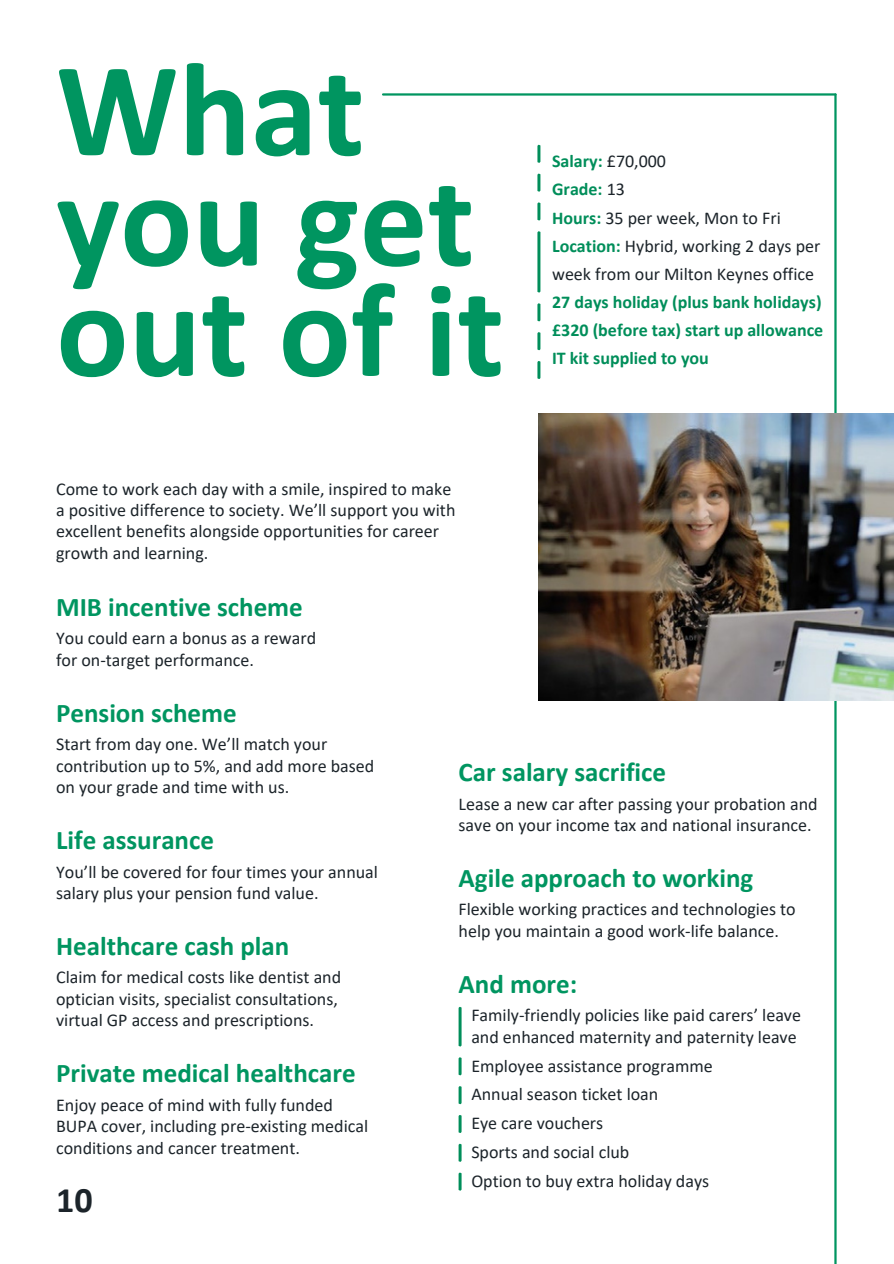
<style>
.page{position:relative;width:894px;height:1264px;background:#fff}
.page>*{position:absolute;margin:0;border:0;box-sizing:border-box;transform-origin:0 0}
.t1{font:700 135px/110.2px "Calibri";color:#009560}
.t2{font:700 36px "Calibri";color:#1c242a}
.t3{font:700 27px "Calibri";color:#009560}
.t4{font:18px/21.5px "Calibri";color:#1c242a}
.t5{font:700 18px/28.2px "Calibri";color:#008e5a;text-align:justify}
.s1{font-weight:700;color:#008e5a}
</style>
<div class="page">
<hr style="left:834px;top:94px;width:2px;height:1169px;background:#009560">
<hr style="left:383px;top:93px;width:452px;height:3px;background:#009560">
<img style="left:538px;top:414px;width:355px;height:287px">
<hr style="left:458px;top:1006px;width:3px;height:40px;background:#008e5a">
<hr style="left:458px;top:1057px;width:3px;height:18px;background:#008e5a">
<hr style="left:458px;top:1086px;width:3px;height:18px;background:#008e5a">
<hr style="left:458px;top:1114px;width:3px;height:18px;background:#008e5a">
<hr style="left:458px;top:1143px;width:3px;height:18px;background:#008e5a">
<hr style="left:458px;top:1172px;width:3px;height:18px;background:#008e5a">
<hr style="left:537px;top:145px;width:3px;height:18px;background:#008e5a">
<hr style="left:537px;top:174px;width:3px;height:18px;background:#008e5a">
<hr style="left:537px;top:202px;width:3px;height:18px;background:#008e5a">
<hr style="left:537px;top:231px;width:3px;height:61px;background:#008e5a">
<hr style="left:537px;top:303px;width:3px;height:18px;background:#008e5a">
<hr style="left:537px;top:332px;width:3px;height:18px;background:#008e5a">
<hr style="left:537px;top:361px;width:3px;height:18px;background:#008e5a">
<h1 class="t1" style="left:56px;top:66px;width:449px">What you get out of it</h1>
<p class="t4" style="left:56px;top:479px;width:401px">Come to work each day with a smile, inspired to make a positive difference to society. We’ll support you with excellent benefits alongside opportunities for career growth and learning.</p>
<h3 class="t3" style="left:56px;top:595px;width:248px">MIB incentive scheme</h3>
<p class="t4" style="left:56px;top:629px;width:261px">You could earn a bonus as a reward for on-target performance.</p>
<h3 class="t3" style="left:56px;top:701px;width:182px">Pension scheme</h3>
<p class="t4" style="left:552px;top:149px;width:270px;line-height:28.2px"><span class="s1">Salary:</span> £70,000<br><span class="s1">Grade:</span> 13<br><span class="s1">Hours:</span> 35 per week, Mon to Fri<br><span class="s1">Location:</span> Hybrid, working 2 days per week from our Milton Keynes office</p>
<p class="t5" style="left:552px;top:289px;width:272px">27 days holiday (plus bank holidays) £320 (before tax) start up allowance IT kit supplied to you</p>
<p class="t4" style="left:56px;top:735px;width:319px">Start from day one. We’ll match your contribution up to 5%, and add more based on your grade and time with us.</p>
<h3 class="t3" style="left:56px;top:828px;width:159px">Life assurance</h3>
<p class="t4" style="left:56px;top:862px;width:323px">You’ll be covered for four times your annual salary plus your pension fund value.</p>
<h3 class="t3" style="left:56px;top:934px;width:235px">Healthcare cash plan</h3>
<p class="t4" style="left:56px;top:968px;width:286px">Claim for medical costs like dentist and optician visits, specialist consultations, virtual GP access and prescriptions.</p>
<h3 class="t3" style="left:56px;top:1061px;width:301px">Private medical healthcare</h3>
<p class="t4" style="left:56px;top:1095px;width:313px">Enjoy peace of mind with fully funded<br>BUPA cover, including pre-existing medical conditions and cancer treatment.</p>
<h2 class="t2" style="left:56px;top:1184px;width:38px">10</h2>
<h3 class="t3" style="left:458px;top:760px;width:209px">Car salary sacrifice</h3>
<p class="t4" style="left:458px;top:794px;width:360px">Lease a new car after passing your probation and save on your income tax and national insurance.</p>
<h3 class="t3" style="left:458px;top:866px;width:296px">Agile approach to working</h3>
<p class="t4" style="left:458px;top:900px;width:338px">Flexible working practices and technologies to help you maintain a good work-life balance.</p>
<h3 class="t3" style="left:458px;top:972px;width:120px">And more:</h3>
<p class="t4" style="left:471px;top:1006px;width:331px">Family-friendly policies like paid carers’ leave and enhanced maternity and paternity leave</p>
<p class="t4" style="left:471px;top:1053px;width:243px;line-height:28.7px">Employee assistance programme<br>Annual season ticket loan<br>Eye care vouchers<br>Sports and social club<br>Option to buy extra holiday days</p>
</div>
